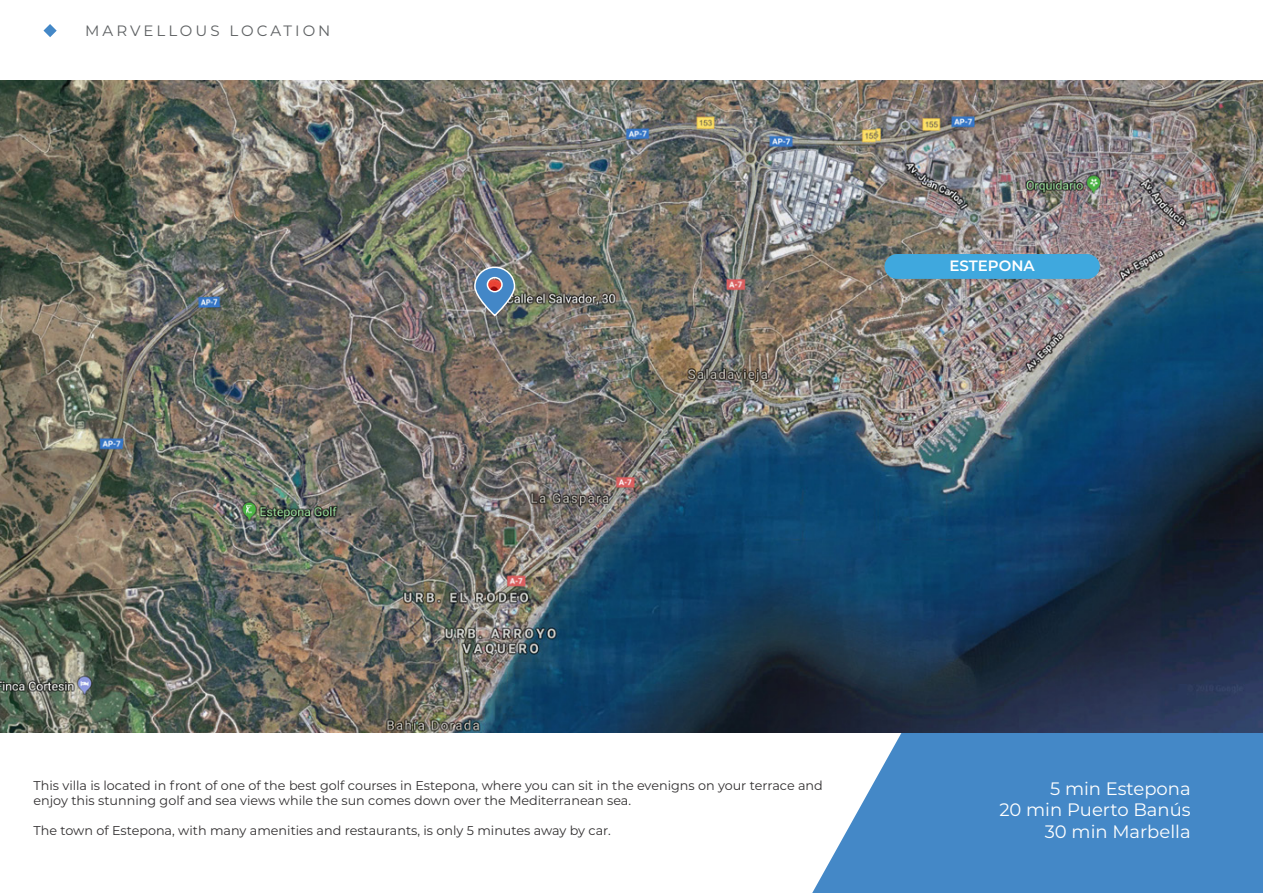
<style>
.page{position:relative;width:1263px;height:893px;background:#fff}
.page>*{position:absolute;margin:0;border:0;box-sizing:border-box;transform-origin:0 0}
.t1{font:18px "Montserrat";color:#fff}
.t2{font:15px "Montserrat";letter-spacing:.2em;color:#5e6163}
.t3{font:600 15px "Montserrat";color:#fff}
.t4{font:12.75px "Montserrat";color:#312f30}
</style>
<div class="page">
<svg style="left:812px;top:733px;width:451px;height:160px;background:#5693cc"></svg>
<img style="left:0;top:81px;width:1263px;height:652px">
<div style="left:884px;top:254px;width:216px;height:25px;background:#3fa8de;border-radius:12px"></div>
<svg style="left:473px;top:266px;width:43px;height:52px;background:#748aa3"></svg>
<svg style="left:43px;top:24px;width:14px;height:13px"></svg>
<p class="t2" style="left:85px;top:21px;width:247px">MARVELLOUS LOCATION</p>
<p class="t3" style="left:949px;top:255px;width:87px">ESTEPONA</p>
<p class="t4" style="left:33px;top:776px;width:791px">This villa is located in front of one of the best golf courses in Estepona, where you can sit in the evenigns on your terrace and</p>
<p class="t4" style="left:33px;top:791px;width:599px">enjoy this stunning golf and sea views while the sun comes down over the Mediterranean sea.</p>
<p class="t4" style="left:33px;top:822px;width:579px">The town of Estepona, with many amenities and restaurants, is only 5 minutes away by car.</p>
<p class="t1" style="left:1050px;top:776px;width:142px">5 min Estepona</p>
<p class="t1" style="left:999px;top:797px;width:193px">20 min Puerto Banús</p>
<p class="t1" style="left:1045px;top:819px;width:147px">30 min Marbella</p>
</div>
